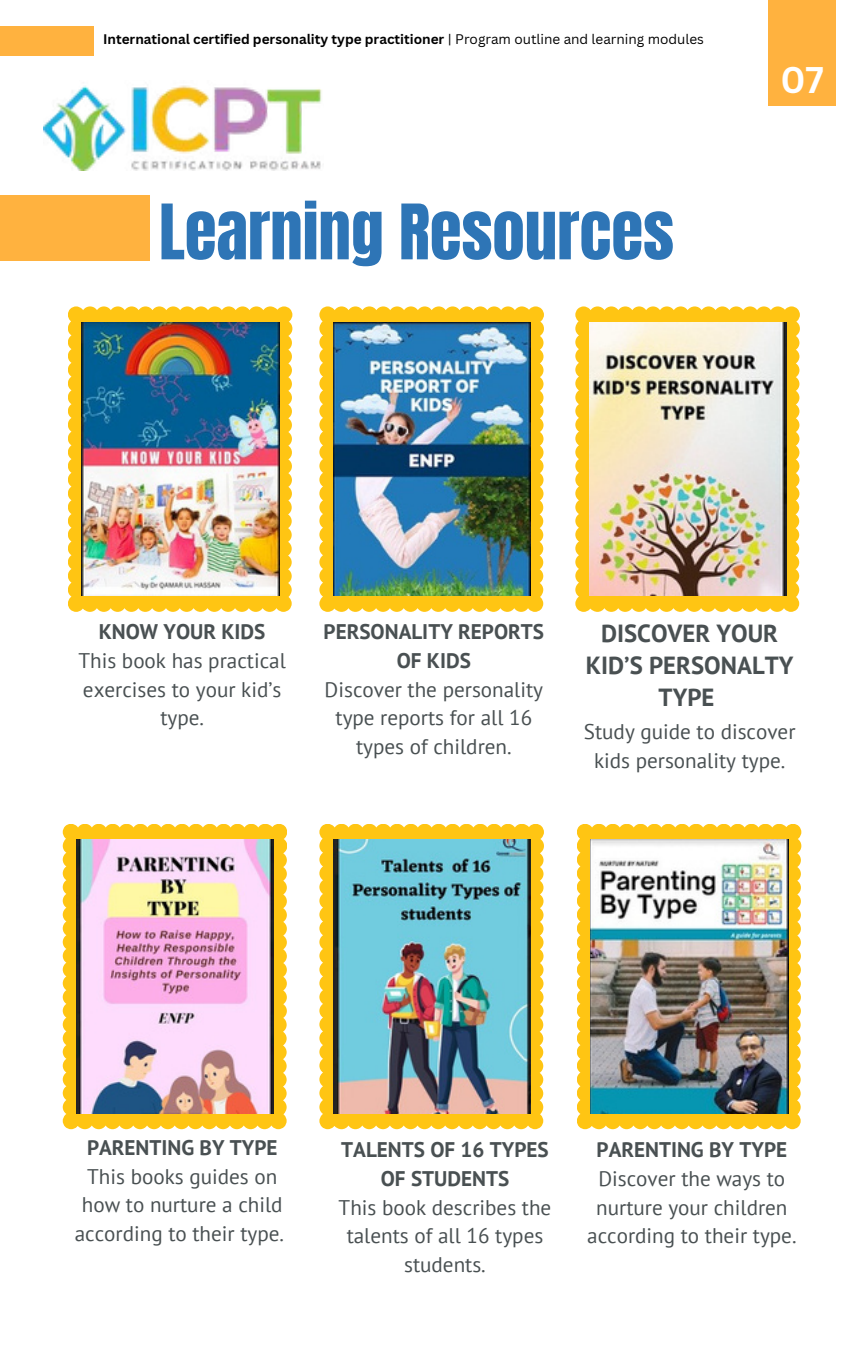
<style>
.page{position:relative;width:864px;height:1350px;background:#fff}
.page>*{position:absolute;margin:0;border:0;box-sizing:border-box;transform-origin:0 0}
.t1{font:65.02px "Anton";color:#2e75b6}
.t2{font:700 36.23px "Canva Sans";color:#fff}
.t3{font:700 24.75px/31.9px "PT Sans";color:#495052;text-align:center}
.t4{font:21.15px/28.8px "PT Sans";color:#495052;text-align:center}
.t5{font:700 13.5px "Canva Sans";color:#000}
.s1{font-weight:400}
.s2{font-weight:700}
</style>
<div class="page">
<div style="left:0;top:26px;width:94px;height:30px;background:#ffb23f"></div>
<div style="left:768px;top:0;width:68px;height:105px;background:#ffb23f"></div>
<div style="left:0;top:195px;width:149px;height:66px;background:#ffb23f"></div>
<img style="left:43px;top:85px;width:279px;height:85px">
<div style="left:68px;top:306px;width:224px;height:306px;background:#ffc513"></div>
<img style="left:82px;top:322px;width:197px;height:274px">
<div style="left:63px;top:824px;width:224px;height:305px;background:#ffc513"></div>
<img style="left:77px;top:840px;width:197px;height:273px">
<div style="left:575px;top:306px;width:225px;height:306px;background:#ffc513"></div>
<img style="left:589px;top:322px;width:198px;height:274px">
<div style="left:319px;top:306px;width:225px;height:306px;background:#ffc513"></div>
<div style="left:319px;top:824px;width:225px;height:305px;background:#ffc513"></div>
<div style="left:577px;top:824px;width:224px;height:305px;background:#ffc513"></div>
<img style="left:333px;top:322px;width:198px;height:274px">
<img style="left:333px;top:840px;width:198px;height:273px">
<img style="left:591px;top:840px;width:197px;height:273px">
<p class="t5" style="left:103px;top:30px;width:602px">International certified personality type practitioner <span class="s1">| Program outline and learning modules</span></p>
<p class="t1" style="left:159px;top:185px;width:516px">Learning Resources</p>
<h1 class="t2" style="left:780px;top:54px;width:45px">07</h1>
<p class="t4" style="left:78px;top:617px;width:209px"><span class="s2">KNOW YOUR KIDS<br></span>This book has practical exercises to your kid’s type.</p>
<h2 class="t4" style="left:324px;top:617px;width:222px"><span class="s2">PERSONALITY REPORTS<br>OF KIDS<br></span>Discover the personality type reports for all 16 types of children.</h2>
<h3 class="t3" style="left:586px;top:616px;width:209px">DISCOVER YOUR<br>KID’S PERSONALTY<br>TYPE</h3>
<p class="t4" style="left:584px;top:717px;width:213px">Study guide to discover kids personality type.</p>
<p class="t4" style="left:75px;top:1133px;width:211px"><span class="s2">PARENTING BY TYPE<br></span>This books guides on how to nurture a child according to their type.</p>
<h3 class="t4" style="left:339px;top:1135px;width:214px"><span class="s2">TALENTS OF 16 TYPES<br>OF STUDENTS<br></span>This book describes the talents of all 16 types students.</h3>
<p class="t4" style="left:587px;top:1135px;width:211px"><span class="s2">PARENTING BY TYPE<br></span>Discover the ways to nurture your children according to their type.</p>
</div>
